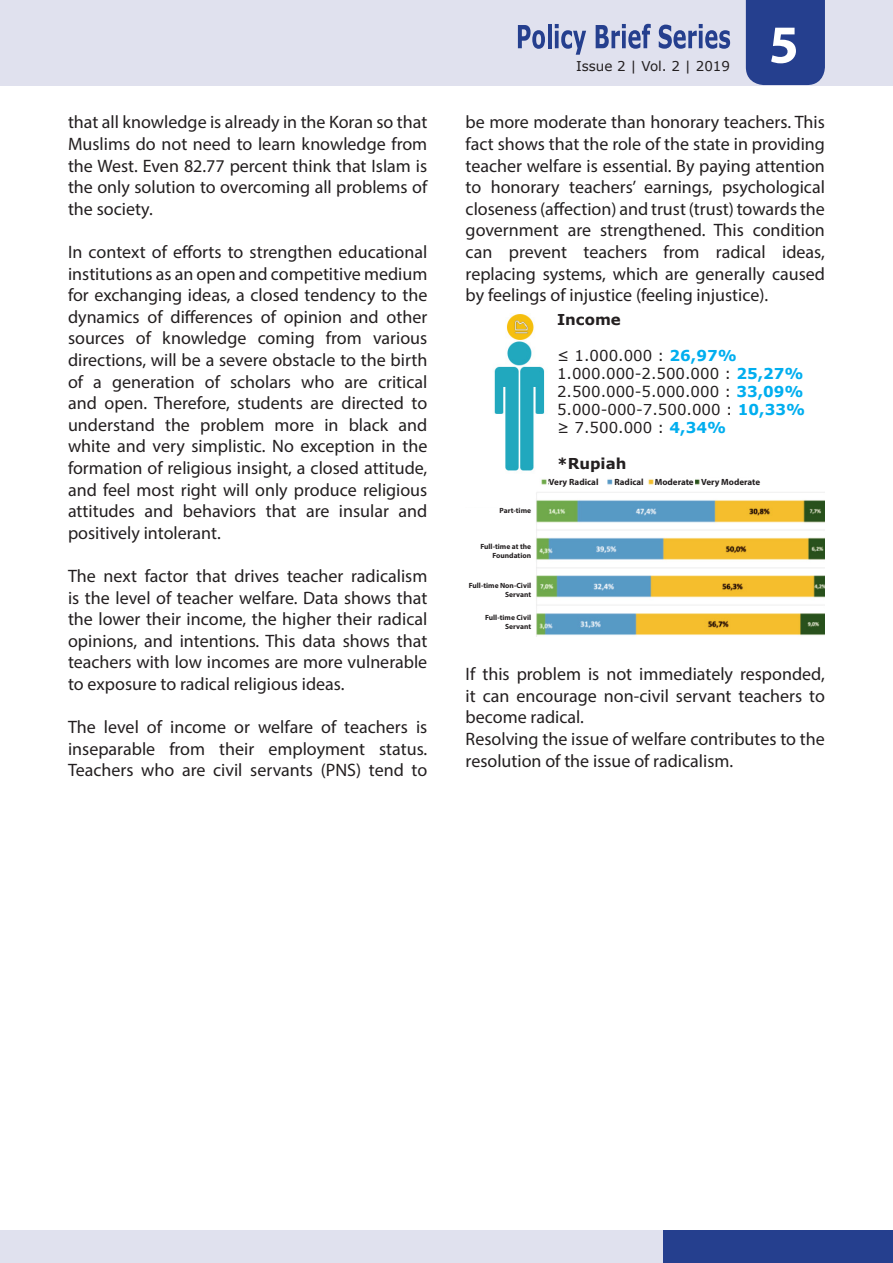
<style>
.page{position:relative;width:893px;height:1263px;background:#fff}
.page>*{position:absolute;margin:0;border:0;box-sizing:border-box;transform-origin:0 0}
.t1{font:700 54px "Myriad Pro";color:#fff}
.t2{font:18px/21.6px "Myriad Pro";color:#231f20;text-align:justify}
.t3{font:15px "Verdana";color:#231f20}
.t4{font:700 15px "Verdana";color:#231f20}
.t5{font:13.5px "Verdana";color:#231f20}
.t6{font:700 9px "Myriad Pro";color:#231f20}
.t7{font:700 7.5px/9px "Myriad Pro";color:#231f20;text-align:right}
.s1{font-weight:700;color:#00aeef}
</style>
<div class="page">
<div style="left:0;top:0;width:893px;height:85px;background:#e0e1ee"></div>
<div style="left:746px;top:0;width:79px;height:85px;background:#253f8e"></div>
<svg style="left:518px;top:25px;width:27px;height:24px"></svg>
<hr style="left:548px;top:24px;width:3px;height:24px;background:#253f8e">
<svg style="left:555px;top:24px;width:31px;height:31px"></svg>
<svg style="left:596px;top:24px;width:55px;height:25px"></svg>
<svg style="left:659px;top:24px;width:71px;height:25px"></svg>
<div style="left:0;top:1230px;width:669px;height:33px;background:#e0e1ee"></div>
<div style="left:664px;top:1230px;width:229px;height:33px;background:#253f8e"></div>
<img style="left:494px;top:314px;width:331px;height:323px">
<div style="left:549px;top:478px;width:52px;height:9px;background:#fff"></div>
<div style="left:466px;top:508px;width:65px;height:8px;background:#fff"></div>
<div style="left:466px;top:583px;width:65px;height:16px;background:#fff"></div>
<div style="left:466px;top:615px;width:65px;height:16px;background:#fff"></div>
<div style="left:466px;top:543px;width:65px;height:17px;background:#fff"></div>
<div style="left:614px;top:478px;width:33px;height:9px;background:#fff"></div>
<div style="left:655px;top:478px;width:40px;height:9px;background:#fff"></div>
<div style="left:701px;top:478px;width:74px;height:9px;background:#fff"></div>
<p class="t2" style="left:68px;top:111px;width:361px">that all knowledge is already in the Koran so that Muslims do not need to learn knowledge from the West. Even 82.77 percent think that Islam is the only solution to overcoming all problems of the society.</p>
<p class="t2" style="left:68px;top:241px;width:361px">In context of efforts to strengthen educational institutions as an open and competitive medium for exchanging ideas, a closed tendency to the dynamics of differences of opinion and other sources of knowledge coming from various directions, will be a severe obstacle to the birth of a generation of scholars who are critical and open. Therefore, students are directed to understand the problem more in black and white and very simplistic. No exception in the formation of religious insight, a closed attitude, and feel most right will only produce religious attitudes and behaviors that are insular and positively intolerant.</p>
<p class="t2" style="left:68px;top:565px;width:361px">The next factor that drives teacher radicalism is the level of teacher welfare. Data shows that the lower their income, the higher their radical opinions, and intentions. This data shows that teachers with low incomes are more vulnerable to exposure to radical religious ideas.</p>
<p class="t2" style="left:68px;top:716px;width:361px">The level of income or welfare of teachers is inseparable from their employment status.<br>Teachers who are civil servants (PNS) tend to</p>
<p class="t5" style="left:576px;top:57px;width:155px">Issue 2 | Vol. 2 | 2019</p>
<h1 class="t1" style="left:769px;top:9px;width:31px">5</h1>
<p class="t2" style="left:466px;top:111px;width:361px">be more moderate than honorary teachers. This fact shows that the role of the state in providing teacher welfare is essential. By paying attention to honorary teachers’ earnings, psychological closeness (affection) and trust (trust) towards the government are strengthened. This condition can prevent teachers from radical ideas, replacing systems, which are generally caused by feelings of injustice (feeling injustice).</p>
<p class="t4" style="left:557px;top:309px;width:65px">Income</p>
<p class="t3" style="left:557px;top:345px;width:181px">≤ 1.000.000 : <span class="s1">26,97%</span></p>
<p class="t3" style="left:557px;top:363px;width:248px">1.000.000-2.500.000 : <span class="s1">25,27%</span></p>
<p class="t3" style="left:557px;top:381px;width:248px">2.500.000-5.000.000 : <span class="s1">33,09%</span></p>
<p class="t3" style="left:557px;top:399px;width:250px">5.000-000-7.500.000 : <span class="s1">10,33%</span></p>
<p class="t3" style="left:557px;top:417px;width:171px">≥ 7.500.000 : <span class="s1">4,34%</span></p>
<p class="t4" style="left:557px;top:453px;width:71px">*Rupiah</p>
<p class="t6" style="left:549px;top:476px;width:51px">Very Radical</p>
<p class="t7" style="left:499px;top:506px;width:33px">Part-time</p>
<p class="t6" style="left:614px;top:476px;width:31px">Radical</p>
<p class="t6" style="left:655px;top:476px;width:40px">Moderate</p>
<p class="t6" style="left:701px;top:476px;width:61px">Very Moderate</p>
<p class="t7" style="left:480px;top:541px;width:52px">Full-time at the<br>Foundation</p>
<p class="t7" style="left:469px;top:581px;width:64px">Full-time Non-Civil<br>Servant</p>
<p class="t7" style="left:485px;top:613px;width:47px">Full-time Civil<br>Servant</p>
<p class="t2" style="left:466px;top:663px;width:361px">If this problem is not immediately responded, it can encourage non-civil servant teachers to become radical.</p>
<p class="t2" style="left:466px;top:728px;width:361px">Resolving the issue of welfare contributes to the resolution of the issue of radicalism.</p>
</div>
